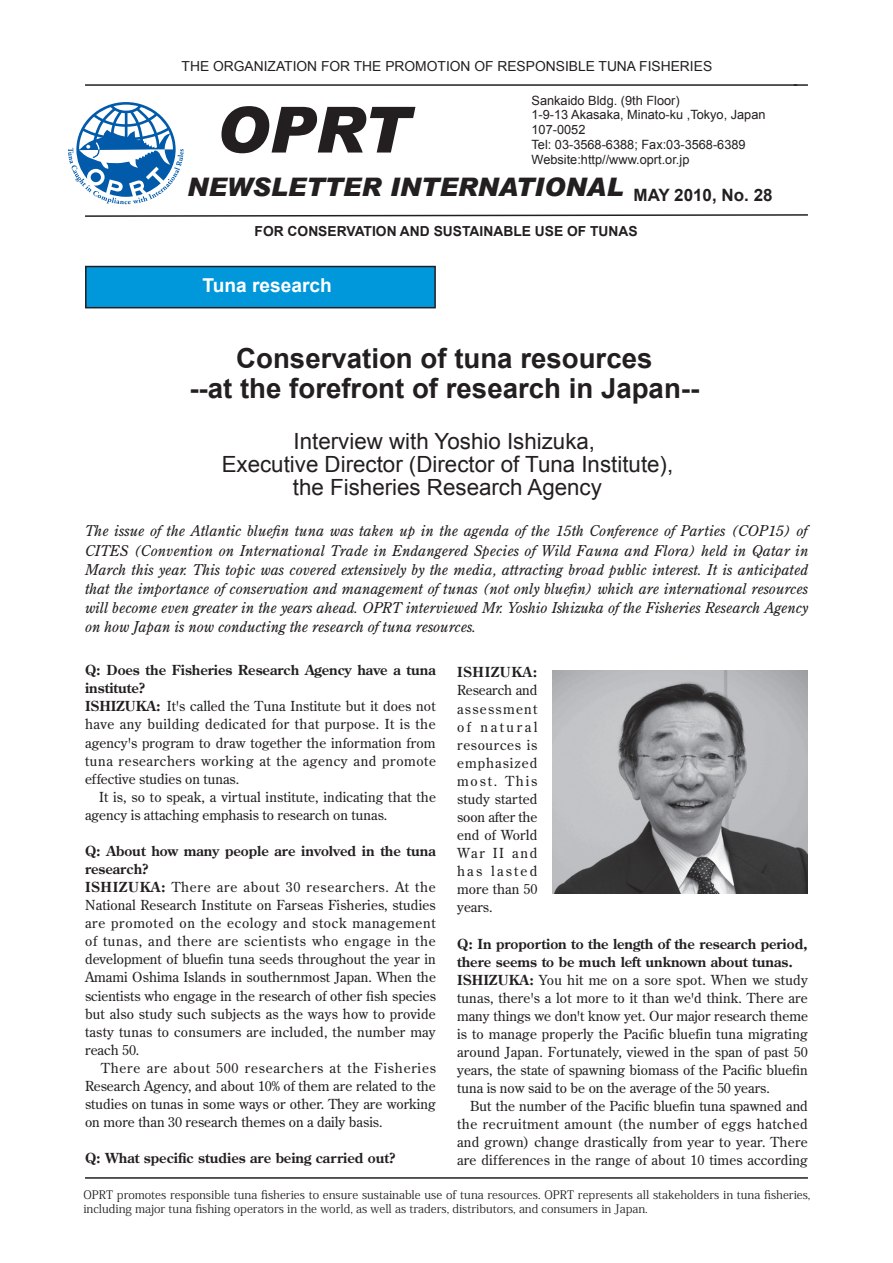
<style>
.page{position:relative;width:893px;height:1263px;background:#fff}
.page>*{position:absolute;margin:0;border:0;box-sizing:border-box;transform-origin:0 0}
.t1{font:italic 900 63.75px "Arial";color:#231f20}
.t2{font:700 27.6px/29.7px "Arial";color:#231f20;text-align:center}
.t3{font:italic 900 25.5px "Arial";color:#231f20}
.t4{font:22.35px/23.4px "Arial";color:#231f20;text-align:center}
.t5{font:700 19.2px "Arial";color:#fff}
.t6{font:700 16.95px "Arial";color:#231f20}
.t7{font:italic 14.85px/19.2px "Century Old Style Std";color:#231f20;text-align:justify}
.t8{font:13.8px/18px "Century Old Style Std";letter-spacing:.01em;color:#231f20}
.t9{font:700 13.8px/18px "Century Old Style Std";color:#231f20}
.t10{font:13.8px "Arial";color:#231f20}
.t11{font:700 13.8px "Arial";color:#231f20}
.t12{font:13.8px/18px "Century Old Style Std";letter-spacing:.05em;color:#231f20;text-align:right}
.t13{font:13.8px "Century Old Style Std";letter-spacing:-.01em;color:#231f20}
.t14{font:13.8px "Century Old Style Std";letter-spacing:.045em;color:#231f20}
.t15{font:13.8px "Century Old Style Std";letter-spacing:.075em;color:#231f20}
.t16{font:700 13.8px "Century Old Style Std";letter-spacing:.05em;color:#231f20}
.t17{font:12.75px/14.9px "Arial";color:#231f20}
.t18{font:11.7px/13.8px "Koz Min Std";color:#231f20}
.s1{font-weight:700}
</style>
<div class="page">
<svg style="left:68px;top:102px;width:116px;height:102px"></svg>
<svg style="left:85px;top:214px;width:723px;height:3px"></svg>
<hr style="left:85px;top:84px;width:712px;height:2px;background:#231f20">
<svg style="left:794px;top:84px;width:14px;height:2px"></svg>
<hr style="left:85px;top:1177px;width:723px;height:2px;background:#231f20">
<div style="left:86px;top:266px;width:349px;height:42px;background:#0097db"></div>
<div style="left:85px;top:266px;width:351px;height:42px;border:2px solid #231f20"></div>
<img style="left:553px;top:670px;width:255px;height:223px">
<p class="t10" style="left:182px;top:57px;width:532px">THE ORGANIZATION FOR THE PROMOTION OF RESPONSIBLE TUNA FISHERIES</p>
<p class="t17" style="left:531px;top:93px;width:150px">Sankaido Bldg (. 9th Floor(</p>
<h1 class="t1" style="left:216px;top:90px;width:195px">OPRT</h1>
<p class="t17" style="left:531px;top:108px;width:235px">1-9-13 Akasaka, Minato-ku ,Tokyo, Japan<br>107-0052<br>Tel: 03-3568-6388; Fax:03-3568-6389<br>Website:http//www.oprt.or j p.</p>
<h3 class="t3" style="left:187px;top:171px;width:438px">NEWSLETTER INTERNATIONAL</h3>
<p class="t11" style="left:255px;top:222px;width:385px">FOR CONSERVATION AND SUSTAINABLE USE OF TUNAS</p>
<p class="t6" style="left:634px;top:183px;width:140px">MAY 2010, No. 28</p>
<h3 class="t5" style="left:203px;top:273px;width:131px">Tuna research</h3>
<h2 class="t2" style="left:189px;top:345px;width:511px">Conservation of tuna resources<br>--at the forefront of research in Japan--</h2>
<h3 class="t4" style="left:222px;top:429px;width:453px">Interview with Yoshio Ishizuka,<br>Executive Director (Director of Tuna Institute ,( the Fisheries Research Agency</h3>
<p class="t7" style="left:85px;top:521px;width:725px">The issue of the Atlantic bluefin tuna was taken up in the agenda of the 15th Conference of Parties (COP15) of CITES (Convention on International Trade in Endangered Species of Wild Fauna and Flora) held in Qatar in March this year. This topic was covered extensively by the media, attracting broad public interest. It is anticipated that the importance of conservation and management of tunas (not only bluefin) which are international resources will become even greater in the years ahead. OPRT interviewed Mr. Yoshio Ishizuka of the Fisheries Research Agency on how Japan is now conducting the research of tuna resources.</p>
<p class="t9" style="left:85px;top:661px;width:352px">Q: Does the Fisheries Research Agency have a tuna institute?</p>
<p class="t8" style="left:167px;top:697px;width:270px">It s' called the Tuna Institute but it does not</p>
<p class="t9" style="left:85px;top:697px;width:77px">ISHIZUKA:</p>
<p class="t8" style="left:85px;top:715px;width:352px;text-align:justify">have any building dedicated for that purpose. It is the agency s' program to draw together the information from tuna researchers working at the agency and promote effective studies on tunas.</p>
<p class="t8" style="left:85px;top:787px;width:352px;text-indent:14px">It is, so to speak a, virtual institute, indicating that the agency is attaching emphasis to research on tunas.</p>
<p class="t8" style="left:85px;top:842px;width:352px"><span class="s1">Q: About how many people are involved in the tuna research?<br>ISHIZUKA:</span> There are about 30 researchers. At the National Research Institute on Farseas Fisheries, studies are promoted on the ecology and stock management of tunas, and there are scientists who engage in the development of bluefin tuna seeds throughout the year in Amami Oshima Islands in southernmost Japan. When the scientists who engage in the research of other fish species but also study such subjects as the ways how to provide tasty tunas to consumers are included, the number may reach 50.</p>
<p class="t8" style="left:85px;top:1058px;width:352px;text-align:justify;text-indent:16px">There are about 500 researchers at the Fisheries Research Agency, and about 10% of them are related to the studies on tunas in some ways or other. They are working on more than 30 research themes on a daily basis.</p>
<p class="t9" style="left:85px;top:1149px;width:312px">Q: What specific studies are being carried out?</p>
<p class="t16" style="left:457px;top:663px;width:82px">ISHIZUKA:</p>
<p class="t12" style="left:457px;top:681px;width:82px">Research and assessment n a ut ar l</p>
<p class="t8" style="left:457px;top:717px;width:15px">of</p>
<p class="t14" style="left:457px;top:736px;width:82px">resources is</p>
<p class="t15" style="left:457px;top:754px;width:82px">emphasized</p>
<p class="t8" style="left:505px;top:772px;width:33px">T h si</p>
<p class="t8" style="left:457px;top:772px;width:42px">m o .ts</p>
<p class="t8" style="left:457px;top:790px;width:82px">study started</p>
<p class="t13" style="left:457px;top:808px;width:82px">soon after the</p>
<p class="t8" style="left:457px;top:826px;width:82px">end of World</p>
<p class="t8" style="left:512px;top:844px;width:27px">na d</p>
<p class="t8" style="left:457px;top:844px;width:29px">War</p>
<p class="t8" style="left:493px;top:844px;width:13px">II</p>
<p class="t8" style="left:457px;top:862px;width:82px">has<br>more than 50 years.</p>
<p class="t8" style="left:457px;top:934px;width:352px"><span class="s1">Q: In proportion to the length of the research period, there seems to be much left unknown about tunas.<br>ISHIZUKA:</span> You hit me on a sore spot. When we study tunas, there as' lot more to it than we d' think. There are many things we don t' know yet. Our major research theme is to manage properly the Pacific bluefin tuna migrating around Japan. Fortunately, viewed in the span of past 50 years, the state of spawning biomass of the Pacific bluefin tuna is now said to be on the average of the 50 years.</p>
<p class="t8" style="left:457px;top:1097px;width:352px;text-align:justify;text-indent:13px">But the number of the Pacific bluefin tuna spawned and the recruitment amount (the number of eggs hatched and grown) change drastically from year to year. There are differences in the range of about 10 times according</p>
<p class="t8" style="left:491px;top:862px;width:48px">al s et d</p>
<p class="t18" style="left:83px;top:1188px;width:729px">OPRT promotes responsible tuna fisheries to ensure sustainable use of tuna resources. OPRT represents all stakeholders in tuna fisheries, including major tuna fishing operators in the world, as well as traders, distributors, and consumers in Japan.</p>
</div>
